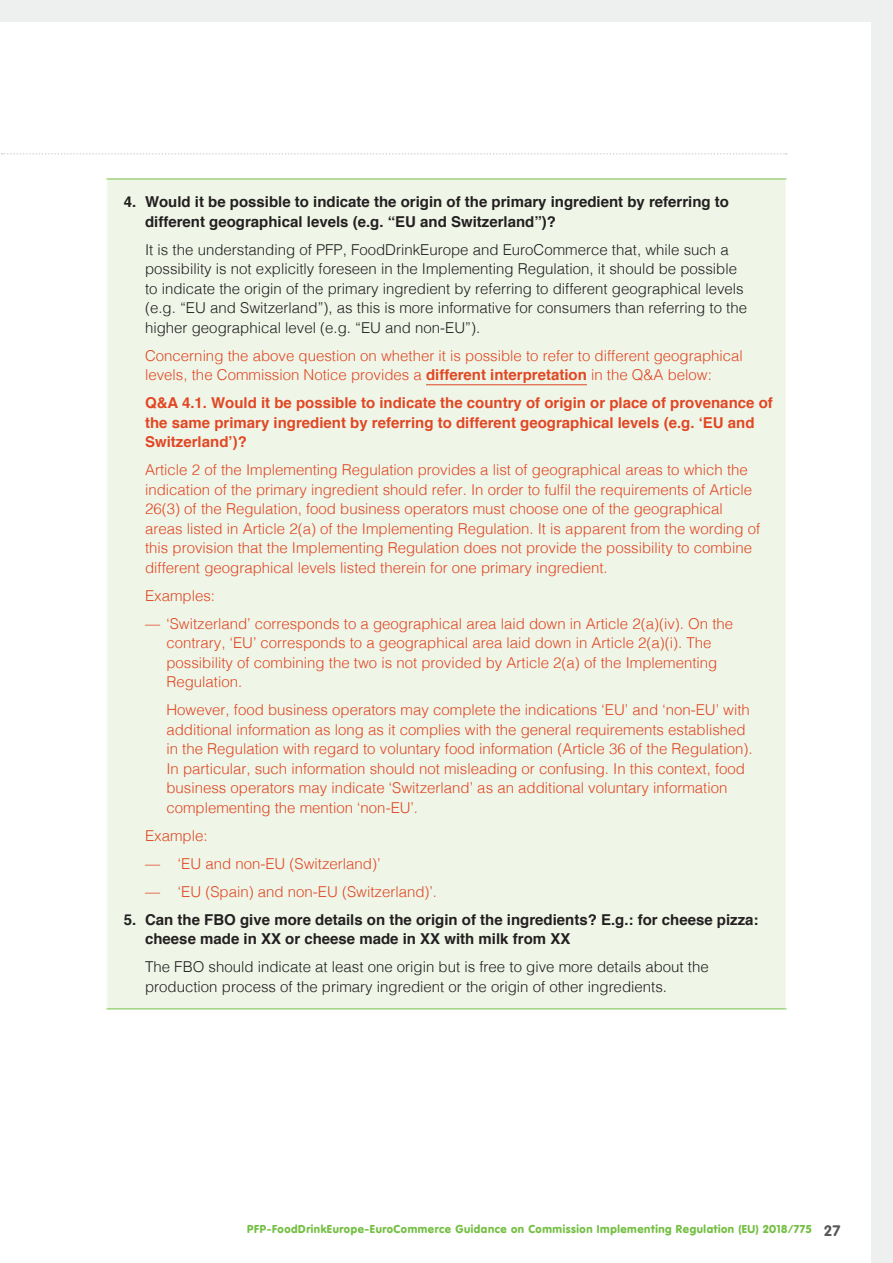
<style>
.page{position:relative;width:893px;height:1263px;background:#eef0f0}
.page>*{position:absolute;margin:0;border:0;box-sizing:border-box;transform-origin:0 0}
.t1{font:300 15px/19.5px "Helvetica";color:#e14724}
.t2{font:300 15px/19.5px "Helvetica";color:#231f20}
.t3{font:700 15px/19.5px "Helvetica";color:#231f20}
.t4{font:700 15px/19.5px "Helvetica";color:#e14724}
.t5{font:900 11.25px "VAG Rounded Std";letter-spacing:.05em;color:#74bf43}
.s1{font-weight:700}
.s2{font-weight:700;font-size:15px;color:#57585a}
</style>
<div class="page">
<div style="left:0;top:22px;width:871px;height:1241px;background:#fff"></div>
<svg style="left:2px;top:153px;width:785px;height:2px"></svg>
<div style="left:107px;top:179px;width:679px;height:830px;background:#eff6e8"></div>
<hr style="left:106px;top:179px;width:681px;height:1px;background:#74bf43">
<hr style="left:106px;top:1008px;width:681px;height:1px;background:#74bf43">
<hr style="left:106px;top:179px;width:1px;height:829px;background:#fff">
<hr style="left:785px;top:179px;width:2px;height:829px;background:#fff">
<hr style="left:426px;top:384px;width:161px;height:1px;background:#e14724">
<p class="t3" style="left:145px;top:192px;width:585px;text-indent:-21px">4. Would it be possible to indicate the origin of the primary ingredient by referring to different geographical levels (e.g. “EU and Switzerland”)?</p>
<p class="t2" style="left:145px;top:239px;width:603px">It is the understanding of PFP, FoodDrinkEurope and EuroCommerce that, while such a possibility is not explicitly foreseen in the Implementing Regulation, it should be possible to indicate the origin of the primary ingredient by referring to different geographical levels (e.g. “EU and Switzerland”), as this is more informative for consumers than referring to the higher geographical level (e.g. “EU and non-EU”).</p>
<p class="t1" style="left:145px;top:345px;width:599px">Concerning the above question on whether it is possible to refer to different geographical levels, the Commission Notice provides a <span class="s1">different interpretation</span> in the Q&amp;A below:</p>
<p class="t4" style="left:145px;top:393px;width:629px">Q&amp;A 4.1. Would it be possible to indicate the country of origin or place of provenance of the same primary ingredient by referring to different geographical levels (e.g. ‘EU and<br>Switzerland’)?</p>
<p class="t1" style="left:145px;top:459px;width:617px">Article 2 of the Implementing Regulation provides a list of geographical areas to which the indication of the primary ingredient should refer. In order to fulfil the requirements of Article 26(3) of the Regulation, food business operators must choose one of the geographical areas listed in Article 2(a) of the Implementing Regulation. It is apparent from the wording of this provision that the Implementing Regulation does not provide the possibility to combine different geographical levels listed therein for one primary ingredient.</p>
<p class="t1" style="left:145px;top:585px;width:72px">Examples:</p>
<p class="t1" style="left:166px;top:613px;width:568px;text-indent:-21px">— ‘Switzerland’ corresponds to a geographical area laid down in Article 2(a)(iv). On the contrary, ‘EU’ corresponds to a geographical area laid down in Article 2(a)(i). The possibility of combining the two is not provided by Article 2(a) of the Implementing Regulation.</p>
<p class="t1" style="left:166px;top:699px;width:588px">However, food business operators may complete the indications ‘EU’ and ‘non-EU’ with additional information as long as it complies with the general requirements established in the Regulation with regard to voluntary food information (Article 36 of the Regulation).<br>In particular, such information should not misleading or confusing. In this context, food business operators may indicate ‘Switzerland’ as an additional voluntary information complementing the mention ‘non-EU’.</p>
<p class="t1" style="left:145px;top:825px;width:64px">Example:</p>
<p class="t1" style="left:145px;top:853px;width:237px">— ‘EU and non-EU (Switzerland)’</p>
<p class="t1" style="left:145px;top:881px;width:293px">— ‘EU (Spain) and non-EU (Switzerland)’.</p>
<p class="t3" style="left:145px;top:910px;width:615px;text-indent:-21px">5. Can the FBO give more details on the origin of the ingredients? E.g.: for cheese pizza: cheese made in XX or cheese made in XX with milk from XX</p>
<p class="t2" style="left:145px;top:956px;width:565px">The FBO should indicate at least one origin but is free to give more details about the production process of the primary ingredient or the origin of other ingredients.</p>
<p class="t5" style="left:247px;top:1222px;width:595px">PFP-FoodDrinkEurope-EuroCommerce Guidance on Commission Implementing Regulation (EU) 2018/775 <span class="s2">27</span></p>
</div>
